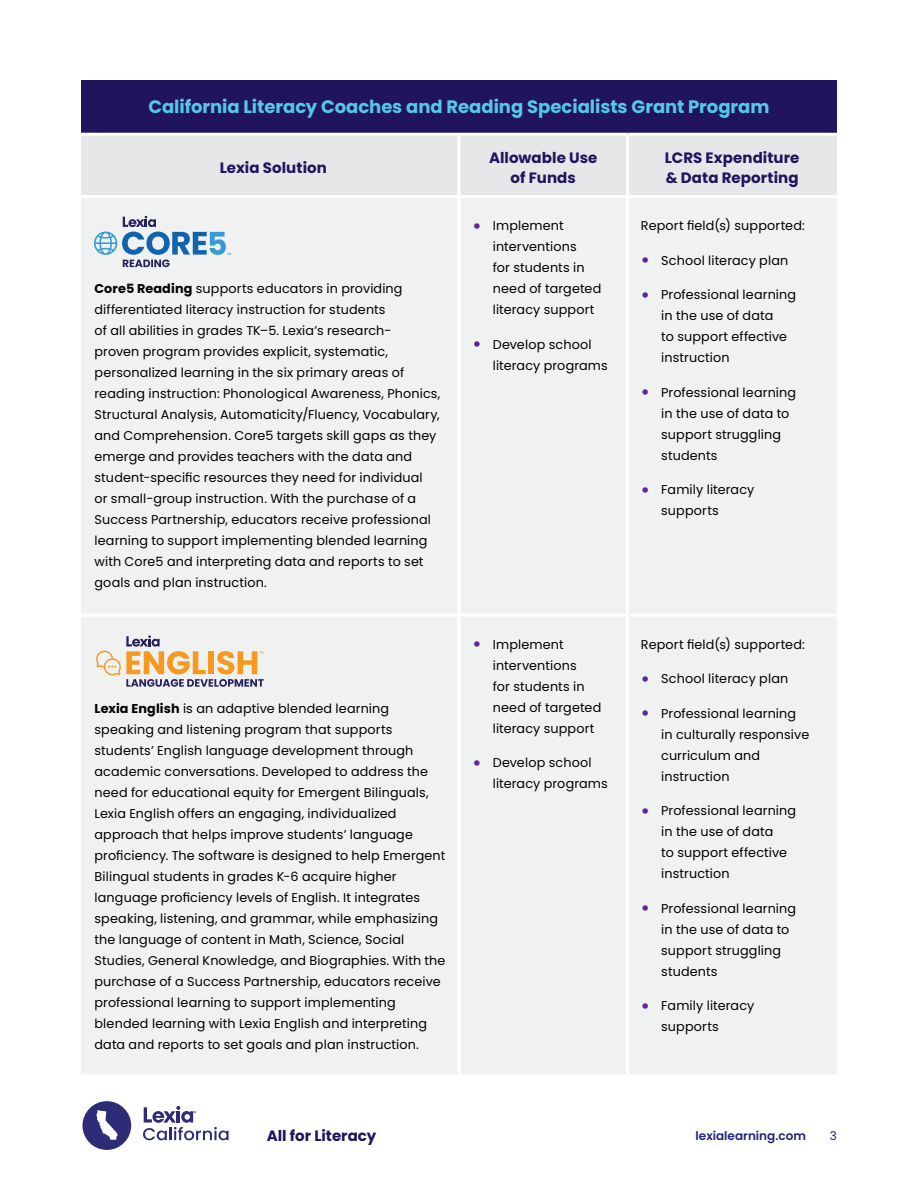
<style>
.page{position:relative;width:918px;height:1188px;background:#fff}
.page>*{position:absolute;margin:0;border:0;box-sizing:border-box;transform-origin:0 0}
.t1{font:700 18px "Poppins";color:#53c8e7}
.t2{font:700 15px/19.5px "Poppins";letter-spacing:.005em;color:#21145e;text-align:center}
.t3{font:12.75px/21px "Poppins";letter-spacing:.01em;color:#000}
.t4{font:600 12px "Poppins";color:#242279}
.t5{font:12px "Poppins";color:#242279}
.s1{font-weight:700}
.s2{font-weight:700;font-size:18px;color:#5f259e}
</style>
<div class="page">
<div style="left:82px;top:1101px;width:49px;height:49px;background:#2e2c76;border-radius:50%"></div>
<svg style="left:143px;top:1106px;width:86px;height:34px"></svg>
<svg style="left:96px;top:1110px;width:22px;height:30px"></svg>
<div style="left:81px;top:80px;width:756px;height:54px;background:#21145e"></div>
<div style="left:81px;top:136px;width:756px;height:59px;background:#e6e7e8"></div>
<div style="left:81px;top:198px;width:756px;height:876px;background:#f0f1f1"></div>
<hr style="left:458px;top:136px;width:2px;height:59px;background:#fff">
<hr style="left:458px;top:617px;width:2px;height:457px;background:#fff">
<hr style="left:626px;top:136px;width:3px;height:59px;background:#fff">
<hr style="left:626px;top:617px;width:3px;height:457px;background:#fff">
<hr style="left:458px;top:198px;width:2px;height:416px;background:#fff">
<hr style="left:626px;top:198px;width:3px;height:416px;background:#fff">
<hr style="left:81px;top:614px;width:378px;height:3px;background:#fff">
<hr style="left:459px;top:614px;width:168px;height:3px;background:#fff">
<hr style="left:627px;top:614px;width:210px;height:3px;background:#fff">
<hr style="left:81px;top:133px;width:378px;height:3px;background:#fff">
<hr style="left:459px;top:133px;width:168px;height:3px;background:#fff">
<hr style="left:627px;top:133px;width:210px;height:3px;background:#fff">
<svg style="left:94px;top:216px;width:137px;height:51px"></svg>
<svg style="left:96px;top:635px;width:168px;height:52px"></svg>
<h1 class="t1" style="left:148px;top:99px;width:623px">California Literacy Coaches and Reading Specialists Grant Program</h1>
<p class="t2" style="left:220px;top:160px;width:109px">Lexia Solution</p>
<p class="t2" style="left:489px;top:150px;width:110px">Allowable Use of Funds</p>
<p class="t2" style="left:665px;top:150px;width:136px;text-align:left">LCRS Expenditure &amp; Data Reporting</p>
<p class="t3" style="left:94px;top:278px;width:347px"><span class="s1">Core5 Reading</span> supports educators in providing differentiated literacy instruction for students<br>of all abilities in grades TK–5. Lexia’s research-<br>proven program provides explicit, systematic, personalized learning in the six primary areas of reading instruction: Phonological Awareness, Phonics, Structural Analysis, Automaticity/Fluency, Vocabulary, and Comprehension. Core5 targets skill gaps as they emerge and provides teachers with the data and student-specific resources they need for individual<br>or small-group instruction. With the purchase of a Success Partnership, educators receive professional learning to support implementing blended learning with Core5 and interpreting data and reports to set goals and plan instruction.</p>
<p class="t3" style="left:94px;top:698px;width:353px"><span class="s1">Lexia English</span> is an adaptive blended learning speaking and listening program that supports students’ English language development through academic conversations. Developed to address the need for educational equity for Emergent Bilinguals, Lexia English offers an engaging, individualized approach that helps improve students’ language proficiency. The software is designed to help Emergent Bilingual students in grades K-6 acquire higher language proficiency levels of English. It integrates speaking, listening, and grammar, while emphasizing the language of content in Math, Science, Social Studies, General Knowledge, and Biographies. With the purchase of a Success Partnership, educators receive professional learning to support implementing blended learning with Lexia English and interpreting data and reports to set goals and plan instruction.</p>
<p class="t3" style="left:493px;top:215px;width:110px;text-indent:-20px"><span class="s2">•</span> Implement interventions<br>for students in need of targeted literacy support</p>
<p class="t3" style="left:493px;top:334px;width:117px;text-indent:-20px"><span class="s2">•</span> Develop school literacy programs</p>
<p class="t3" style="left:493px;top:634px;width:110px;text-indent:-20px"><span class="s2">•</span> Implement interventions<br>for students in need of targeted literacy support</p>
<p class="t3" style="left:493px;top:753px;width:117px;text-indent:-20px"><span class="s2">•</span> Develop school literacy programs</p>
<p class="t3" style="left:641px;top:215px;width:165px">Report field(s) supported:</p>
<p class="t3" style="left:641px;top:250px;width:149px"><span class="s2">•</span> School literacy plan</p>
<p class="t3" style="left:661px;top:284px;width:136px;text-indent:-20px"><span class="s2">•</span> Professional learning in the use of data<br>to support effective instruction</p>
<p class="t3" style="left:661px;top:382px;width:136px;text-indent:-20px"><span class="s2">•</span> Professional learning in the use of data to support struggling students</p>
<p class="t3" style="left:661px;top:479px;width:95px;text-indent:-20px"><span class="s2">•</span> Family literacy supports</p>
<p class="t3" style="left:641px;top:634px;width:165px">Report field(s) supported:</p>
<p class="t3" style="left:641px;top:669px;width:149px"><span class="s2">•</span> School literacy plan</p>
<p class="t3" style="left:661px;top:703px;width:150px;text-indent:-20px"><span class="s2">•</span> Professional learning in culturally responsive curriculum and instruction</p>
<p class="t3" style="left:661px;top:801px;width:136px;text-indent:-20px"><span class="s2">•</span> Professional learning in the use of data<br>to support effective instruction</p>
<p class="t3" style="left:661px;top:898px;width:136px;text-indent:-20px"><span class="s2">•</span> Professional learning in the use of data to support struggling students</p>
<p class="t3" style="left:661px;top:996px;width:95px;text-indent:-20px"><span class="s2">•</span> Family literacy supports</p>
<p class="t2" style="left:267px;top:1127px;width:111px">All for Literacy</p>
<p class="t4" style="left:696px;top:1131px;width:112px">lexialearning.com</p>
<p class="t5" style="left:830px;top:1129px;width:9px">3</p>
</div>
